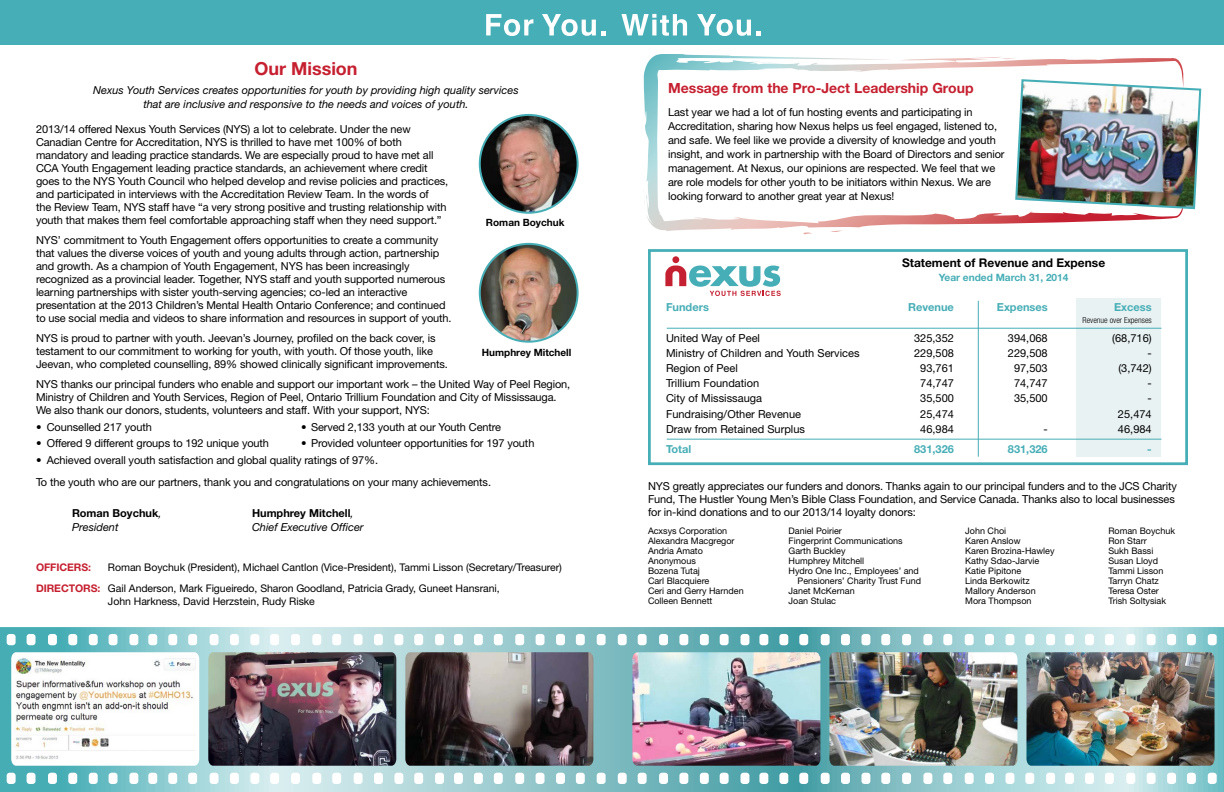
<style>
.page{position:relative;width:1224px;height:792px;background:#fff}
.page>*{position:absolute;margin:0;border:0;box-sizing:border-box;transform-origin:0 0}
.t1{font:700 18px "Helvetica Neue";color:#c62030}
.t2{font:700 14px "Helvetica Neue";color:#c62030}
.t3{font:700 12px "Helvetica Neue";color:#000}
.t4{font:11px/13px "Helvetica Neue";letter-spacing:-.01em;color:#000}
.t5{font:italic 11px/14px "Helvetica Neue";color:#000;text-align:center}
.t6{font:700 11px "Helvetica Neue";color:#46aeb6}
.t7{font:700 11px "Helvetica Neue";color:#000}
.t8{font:10.5px/13px "Helvetica Neue";letter-spacing:-.005em;color:#000}
.t9{font:700 10.5px "Helvetica Neue";letter-spacing:-.005em;color:#c62030}
.t10{font:700 10.1px "Helvetica Neue";color:#46aeb6}
.t11{font:700 10px "Helvetica Neue";color:#000}
.t12{font:9px/10px "Helvetica Neue";color:#000}
.t13{font:300 condensed 8.3px "Helvetica Neue";color:#000}
.s1{font-weight:400;font-style:italic}
.s2{font-weight:700;color:#c62030}
</style>
<div class="page">
<svg style="left:644px;top:54px;width:540px;height:177px"></svg>
<div style="left:0;top:0;width:1224px;height:45px;background:#46aeb6"></div>
<img style="left:480px;top:115px;width:98px;height:98px;border-radius:49px">
<div style="left:479px;top:114px;width:100px;height:100px;border:2px solid #46aeb6;border-radius:50%"></div>
<img style="left:480px;top:244px;width:98px;height:98px;border-radius:49px">
<div style="left:479px;top:243px;width:100px;height:100px;border:2px solid #46aeb6;border-radius:50%"></div>
<img style="left:0;top:627px;width:1224px;height:165px">
<svg style="left:486px;top:14px;width:47px;height:22px"></svg>
<svg style="left:542px;top:14px;width:63px;height:22px"></svg>
<svg style="left:621px;top:14px;width:66px;height:22px"></svg>
<svg style="left:697px;top:14px;width:64px;height:22px"></svg>
<div style="left:648px;top:249px;width:540px;height:216px;background:#fff;border:3px solid #46aeb6"></div>
<div style="left:1076px;top:298px;width:85px;height:159px;background:#e9f2f3"></div>
<div style="left:672px;top:256px;width:7px;height:7px;background:#c52031;border-radius:50%"></div>
<svg style="left:665px;top:266px;width:116px;height:30px"></svg>
<hr style="left:978px;top:301px;width:1px;height:156px;background:#46aeb6">
<hr style="left:667px;top:328px;width:494px;height:1px;background:#46aeb6">
<hr style="left:667px;top:439px;width:494px;height:1px;background:#46aeb6">
<img style="left:1014px;top:78px;width:188px;height:132px">
<h1 class="t1" style="left:254px;top:57px;width:105px">Our Mission</h1>
<p class="t5" style="left:93px;top:83px;width:427px">Nexus Youth Services creates opportunities for youth by providing high quality services that are inclusive and responsive to the needs and voices of youth.</p>
<p class="t4" style="left:36px;top:122px;width:414px">2013/14 offered Nexus Youth Services (NYS) a lot to celebrate. Under the new Canadian Centre for Accreditation, NYS is thrilled to have met 100% of both mandatory and leading practice standards. We are especially proud to have met all CCA Youth Engagement leading practice standards, an achievement where credit goes to the NYS Youth Council who helped develop and revise policies and practices, and participated in interviews with the Accreditation Review Team. In the words of<br>the Review Team, NYS staff have “a very strong positive and trusting relationship with youth that makes them feel comfortable approaching staff when they need support.”</p>
<p class="t4" style="left:36px;top:233px;width:417px">NYS’ commitment to Youth Engagement offers opportunities to create a community that values the diverse voices of youth and young adults through action, partnership and growth. As a champion of Youth Engagement, NYS has been increasingly recognized as a provincial leader. Together, NYS staff and youth supported numerous learning partnerships with sister youth-serving agencies; co-led an interactive presentation at the 2013 Children’s Mental Health Ontario Conference; and continued to use social media and videos to share information and resources in support of youth.</p>
<p class="t4" style="left:36px;top:331px;width:413px">NYS is proud to partner with youth. Jeevan’s Journey, profiled on the back cover, is testament to our commitment to working for youth, with youth. Of those youth, like<br>Jeevan, who completed counselling, 89% showed clinically significant improvements.</p>
<p class="t4" style="left:36px;top:378px;width:536px">NYS thanks our principal funders who enable and support our important work – the United Way of Peel Region,<br>Ministry of Children and Youth Services, Region of Peel, Ontario Trillium Foundation and City of Mississauga.<br>We also thank our donors, students, volunteers and staff. With your support, NYS:</p>
<p class="t4" style="left:36px;top:420px;width:117px">• Counselled 217 youth</p>
<p class="t4" style="left:301px;top:420px;width:202px">• Served 2,133 youth at our Youth Centre</p>
<p class="t4" style="left:36px;top:437px;width:235px">• Offered 9 different groups to 192 unique youth</p>
<p class="t4" style="left:301px;top:437px;width:235px">• Provided volunteer opportunities for 197 youth</p>
<p class="t4" style="left:36px;top:449px;width:457px;line-height:21.6px">• Achieved overall youth satisfaction and global quality ratings of 97%.<br>To the youth who are our partners, thank you and congratulations on your many achievements.</p>
<p class="t11" style="left:486px;top:216px;width:80px">Roman Boychuk</p>
<p class="t11" style="left:482px;top:347px;width:91px">Humphrey Mitchell</p>
<p class="t7" style="left:72px;top:506px;width:91px">Roman Boychuk<span class="s1">,</span></p>
<p class="t7" style="left:252px;top:506px;width:103px">Humphrey Mitchell<span class="s1">,</span></p>
<p class="t5" style="left:72px;top:520px;width:48px">President</p>
<p class="t5" style="left:252px;top:520px;width:113px">Chief Executive Officer</p>
<p class="t9" style="left:36px;top:561px;width:39px">Officers</p>
<p class="t9" style="left:88px;top:561px;width:4px">:</p>
<p class="t8" style="left:108px;top:561px;width:455px">Roman Boychuk (President), Michael Cantlon (Vice-President), Tammi Lisson (Secretary/Treasurer)</p>
<p class="t9" style="left:36px;top:581px;width:41px">Directors</p>
<p class="t8" style="left:108px;top:581px;width:393px;text-indent:-10px"><span class="s2">:</span> Gail Anderson, Mark Figueiredo, Sharon Goodland, Patricia Grady, Guneet Hansrani,<br>John Harkness, David Herzstein, Rudy Riske</p>
<p class="t2" style="left:668px;top:79px;width:307px">Message from the Pro-Ject Leadership Group</p>
<p class="t4" style="left:668px;top:105px;width:338px;line-height:14px">Last year we had a lot of fun hosting events and participating in Accreditation, sharing how Nexus helps us feel engaged, listened to, and safe. We feel like we provide a diversity of knowledge and youth insight, and work in partnership with the Board of Directors and senior management. At Nexus, our opinions are respected. We feel that we are role models for other youth to be initiators within Nexus. We are looking forward to another great year at Nexus!</p>
<p class="t3" style="left:902px;top:255px;width:205px">Statement of Revenue and Expense</p>
<p class="t10" style="left:939px;top:271px;width:131px">Year ended March 31, 2014</p>
<p class="t6" style="left:666px;top:300px;width:44px">Funders</p>
<p class="t6" style="left:908px;top:300px;width:47px">Revenue</p>
<p class="t6" style="left:997px;top:300px;width:52px">Expenses</p>
<p class="t6" style="left:1114px;top:300px;width:39px">Excess</p>
<p class="t13" style="left:1083px;top:316px;width:71px">Revenue over Expenses</p>
<p class="t4" style="left:666px;top:332px;width:96px">United Way of Peel</p>
<p class="t4" style="left:914px;top:332px;width:41px">325,352</p>
<p class="t4" style="left:1008px;top:332px;width:41px">394,068</p>
<p class="t4" style="left:1112px;top:332px;width:41px">(68,716)</p>
<p class="t4" style="left:666px;top:347px;width:195px">Ministry of Children and Youth Services</p>
<p class="t4" style="left:914px;top:347px;width:41px">229,508</p>
<p class="t4" style="left:1008px;top:347px;width:41px">229,508</p>
<p class="t4" style="left:1147px;top:347px;width:6px">-</p>
<p class="t4" style="left:666px;top:362px;width:73px">Region of Peel</p>
<p class="t4" style="left:920px;top:362px;width:35px">93,761</p>
<p class="t4" style="left:1014px;top:362px;width:35px">97,503</p>
<p class="t4" style="left:1118px;top:362px;width:35px">(3,742)</p>
<p class="t4" style="left:666px;top:377px;width:95px">Trillium Foundation</p>
<p class="t4" style="left:920px;top:377px;width:35px">74,747</p>
<p class="t4" style="left:1014px;top:377px;width:35px">74,747</p>
<p class="t4" style="left:1147px;top:377px;width:6px">-</p>
<p class="t4" style="left:666px;top:392px;width:98px">City of Mississauga</p>
<p class="t4" style="left:920px;top:392px;width:35px">35,500</p>
<p class="t4" style="left:1014px;top:392px;width:35px">35,500</p>
<p class="t4" style="left:1147px;top:392px;width:6px">-</p>
<p class="t4" style="left:666px;top:407px;width:137px">Fundraising/Other Revenue</p>
<p class="t4" style="left:920px;top:407px;width:35px">25,474</p>
<p class="t4" style="left:1118px;top:407px;width:35px">25,474</p>
<p class="t4" style="left:666px;top:422px;width:141px">Draw from Retained Surplus</p>
<p class="t4" style="left:920px;top:422px;width:35px">46,984</p>
<p class="t4" style="left:1044px;top:422px;width:6px">-</p>
<p class="t4" style="left:1118px;top:422px;width:35px">46,984</p>
<p class="t6" style="left:666px;top:443px;width:27px">Total</p>
<p class="t6" style="left:914px;top:443px;width:41px">831,326</p>
<p class="t6" style="left:1008px;top:443px;width:41px">831,326</p>
<p class="t6" style="left:1147px;top:443px;width:6px">-</p>
<p class="t4" style="left:648px;top:479px;width:530px">NYS greatly appreciates our funders and donors. Thanks again to our principal funders and to the JCS Charity<br>Fund, The Hustler Young Men’s Bible Class Foundation, and Service Canada. Thanks also to local businesses for in-kind donations and to our 2013/14 loyalty donors:</p>
<p class="t12" style="left:648px;top:526px;width:97px">Acxsys Corporation<br>Alexandra Macgregor<br>Andria Amato<br>Anonymous<br>Bozena Tutaj<br>Carl Blacquiere<br>Ceri and Gerry Harnden<br>Colleen Bennett</p>
<p class="t12" style="left:789px;top:526px;width:55px">Daniel Poirier</p>
<p class="t12" style="left:789px;top:536px;width:116px">Fingerprint Communications</p>
<p class="t12" style="left:789px;top:546px;width:59px">Garth Buckley</p>
<p class="t12" style="left:789px;top:556px;width:77px">Humphrey Mitchell</p>
<p class="t12" style="left:789px;top:566px;width:132px">Hydro One Inc., Employees’ and</p>
<p class="t12" style="left:798px;top:576px;width:125px">Pensioners’ Charity Trust Fund</p>
<p class="t12" style="left:789px;top:586px;width:68px">Janet McKernan</p>
<p class="t12" style="left:789px;top:596px;width:49px">Joan Stulac</p>
<p class="t12" style="left:965px;top:526px;width:91px">John Choi<br>Karen Anslow<br>Karen Brozina-Hawley<br>Kathy Sdao-Jarvie<br>Katie Pipitone<br>Linda Berkowitz<br>Mallory Anderson<br>Mora Thompson</p>
<p class="t12" style="left:1108px;top:526px;width:68px">Roman Boychuk<br>Ron Starr<br>Sukh Bassi<br>Susan Lloyd<br>Tammi Lisson<br>Tarryn Chatz<br>Teresa Oster<br>Trish Soltysiak</p>
</div>
